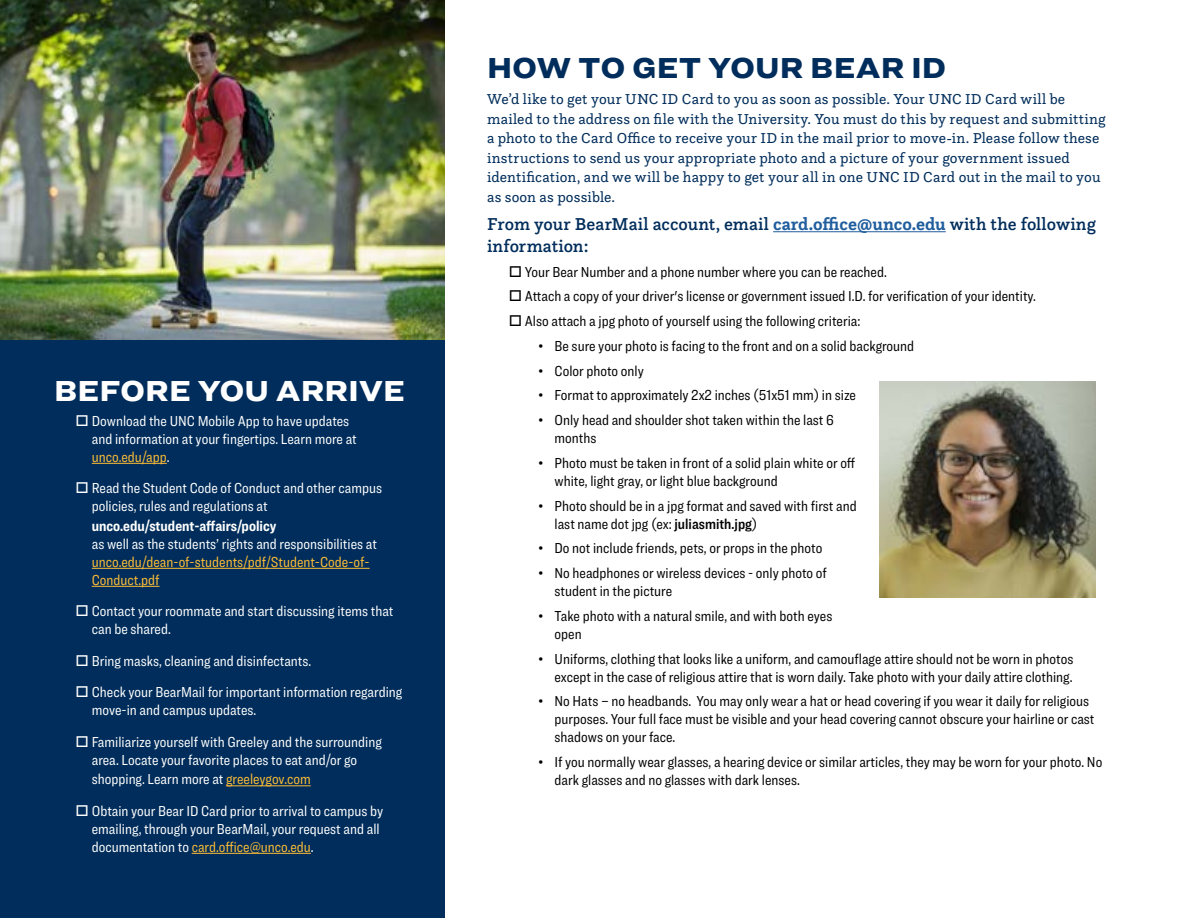
<style>
.page{position:relative;width:1188px;height:918px;background:#fff}
.page>*{position:absolute;margin:0;border:0;box-sizing:border-box;transform-origin:0 0}
.t1{font:900 30px "Ringside Wide";color:#002d5b}
.t2{font:900 30px "Ringside Wide";color:#fff}
.t3{font:500 18px/21.6px "Questa Slab";color:#002d5b}
.t4{font:15px/18px "Ringside Condensed";color:#000}
.t5{font:15px/18px "Ringside Condensed";color:#fff}
.t6{font:15px/19.5px "Questa Slab";letter-spacing:.01em;color:#002d5b}
.t7{font:15px/18px "Ringside Condensed";color:#febd36}
.t8{font:700 15px "Ringside Condensed";color:#fff}
.s1{color:#febd36}
.s2{font-weight:700;color:#215e9e}
.s3{font-family:"Ringside Condensed Semi"}
</style>
<div class="page">
<div style="left:0;top:0;width:445px;height:918px;background:#002d5b"></div>
<hr style="left:773px;top:231px;width:173px;height:1px;background:#215e9e">
<hr style="left:92px;top:463px;width:75px;height:1px;background:#febd36">
<hr style="left:92px;top:568px;width:278px;height:1px;background:#febd36">
<hr style="left:92px;top:586px;width:68px;height:1px;background:#febd36">
<hr style="left:226px;top:786px;width:85px;height:1px;background:#febd36">
<hr style="left:192px;top:853px;width:119px;height:1px;background:#febd36">
<img style="left:879px;top:381px;width:216px;height:216px">
<img style="left:0;top:0;width:445px;height:339px">
<h1 class="t2" style="left:54px;top:368px;width:353px">BEFORE YOU ARRIVE</h1>
<p class="t5" style="left:92px;top:412px;width:267px;text-indent:-16px">□ Download the UNC Mobile App to have updates and information at your fingertips. Learn more at <span class="s1">unco.edu/app</span>.</p>
<p class="t5" style="left:92px;top:479px;width:292px;text-indent:-16px">□ Read the Student Code of Conduct and other campus policies, rules and regulations at</p>
<p class="t8" style="left:92px;top:515px;width:186px">unco.edu/student-affairs/policy</p>
<p class="t5" style="left:92px;top:535px;width:287px">as well as the students’ rights and responsibilities at</p>
<p class="t7" style="left:92px;top:553px;width:279px">unco.edu/dean-of-students/pdf/Student-Code-of-<br>Conduct.pdf</p>
<p class="t5" style="left:92px;top:602px;width:303px;text-indent:-16px">□ Contact your roommate and start discussing items that can be shared.</p>
<p class="t5" style="left:76px;top:652px;width:237px">□ Bring masks, cleaning and disinfectants.</p>
<p class="t5" style="left:92px;top:683px;width:312px;text-indent:-16px">□ Check your BearMail for important information regarding move-in and campus updates.</p>
<p class="t5" style="left:76px;top:733px;width:308px;text-align:center">□ Familiarize yourself with Greeley and the surrounding area. Locate your favorite places to eat and/or go</p>
<p class="t5" style="left:92px;top:770px;width:220px">shopping. Learn more at <span class="s1">greeleygov.com</span></p>
<p class="t5" style="left:92px;top:802px;width:293px;text-indent:-16px">□ Obtain your Bear ID Card prior to arrival to campus by emailing, through your BearMail, your request and all documentation to <span class="s1">card.office@unco.edu</span>.</p>
<h1 class="t1" style="left:487px;top:45px;width:461px">HOW TO GET YOUR BEAR ID</h1>
<p class="t6" style="left:487px;top:89px;width:620px">We’d like to get your UNC ID Card to you as soon as possible. Your UNC ID Card will be mailed to the address on file with the University. You must do this by request and submitting a photo to the Card Office to receive your ID in the mail prior to move-in. Please follow these instructions to send us your appropriate photo and a picture of your government issued identification, and we will be happy to get your all in one UNC ID Card out in the mail to you as soon as possible.</p>
<p class="t3" style="left:487px;top:213px;width:610px">From your BearMail account, email <span class="s2">card.office@unco.edu</span> with the following information:</p>
<p class="t4" style="left:509px;top:262px;width:380px">□ Your Bear Number and a phone number where you can be reached.</p>
<p class="t4" style="left:509px;top:287px;width:529px">□ Attach a copy of your driver's license or government issued I.D. for verification of your identity.</p>
<p class="t4" style="left:509px;top:312px;width:353px">□ Also attach a jpg photo of yourself using the following criteria:</p>
<p class="t4" style="left:538px;top:337px;width:377px">• Be sure your photo is facing to the front and on a solid background</p>
<p class="t4" style="left:538px;top:361px;width:107px">• Color photo only</p>
<p class="t4" style="left:538px;top:386px;width:319px">• Format to approximately 2x2 inches (51x51 mm) in size</p>
<p class="t4" style="left:555px;top:411px;width:281px;text-indent:-16px">• Only head and shoulder shot taken within the last 6 months</p>
<p class="t4" style="left:555px;top:454px;width:302px;text-indent:-16px">• Photo must be taken in front of a solid plain white or off white, light gray, or light blue background</p>
<p class="t4" style="left:555px;top:496px;width:304px;text-indent:-16px">• Photo should be in a jpg format and saved with first and last name dot jpg (ex: <span class="s3">juliasmith.jpg</span>)</p>
<p class="t4" style="left:538px;top:539px;width:286px">• Do not include friends, pets, or props in the photo</p>
<p class="t4" style="left:555px;top:564px;width:274px;text-indent:-16px">• No headphones or wireless devices - only photo of student in the picture</p>
<p class="t4" style="left:555px;top:607px;width:279px;text-indent:-16px">• Take photo with a natural smile, and with both eyes open</p>
<p class="t4" style="left:538px;top:649px;width:537px;text-align:right">• Uniforms, clothing that looks like a uniform, and camouflage attire should not be worn in photos except in the case of religious attire that is worn daily. Take photo with your daily attire clothing.</p>
<p class="t4" style="left:555px;top:692px;width:541px;text-indent:-16px">• No Hats – no headbands. You may only wear a hat or head covering if you wear it daily for religious purposes. Your full face must be visible and your head covering cannot obscure your hairline or cast shadows on your face.</p>
<p class="t4" style="left:555px;top:753px;width:549px;text-indent:-16px">• If you normally wear glasses, a hearing device or similar articles, they may be worn for your photo. No dark glasses and no glasses with dark lenses.</p>
</div>
